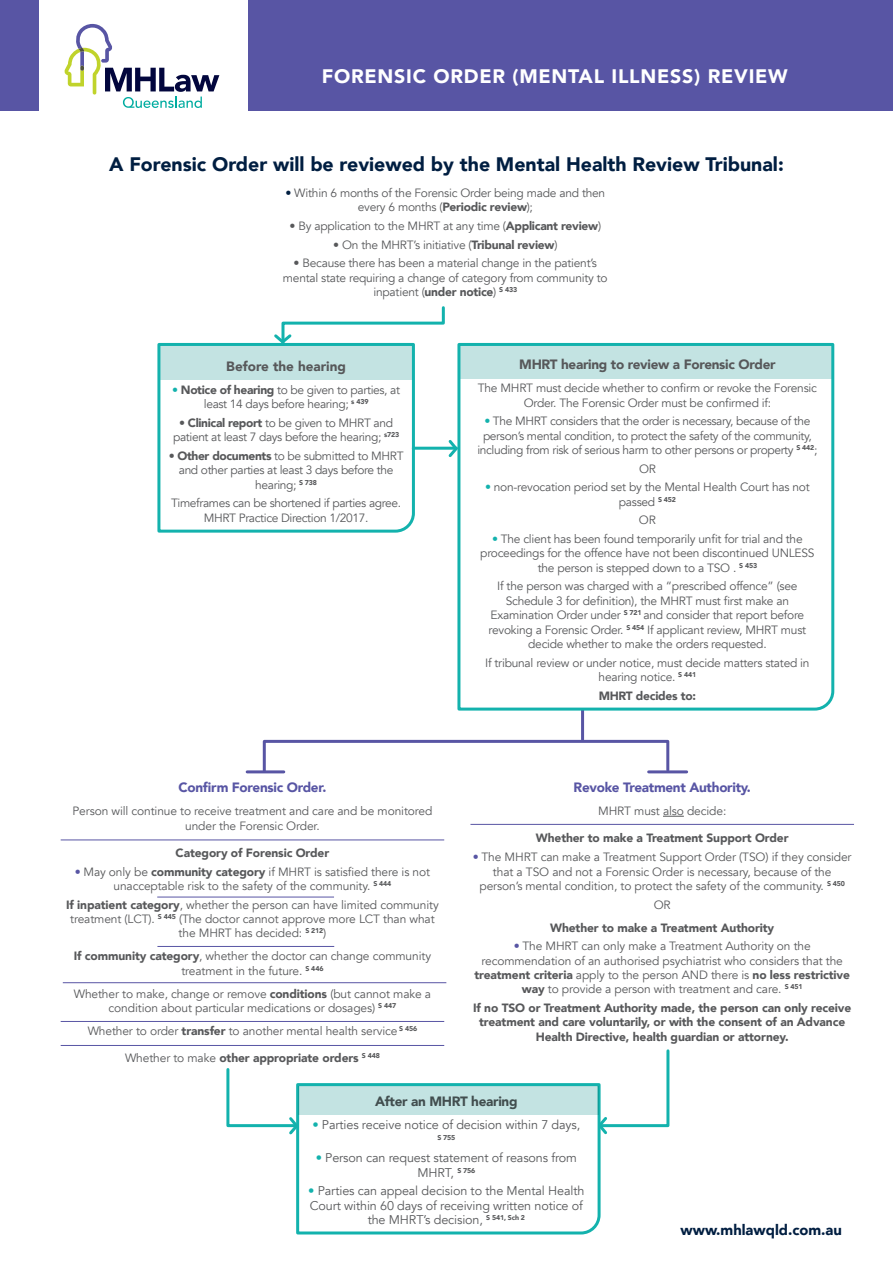
<style>
.page{position:relative;width:893px;height:1263px;background:#fff}
.page>*{position:absolute;margin:0;border:0;box-sizing:border-box;transform-origin:0 0}
.t1{font:900 19.5px "Avenir";color:#001e41}
.t2{font:900 19.5px "Avenir";letter-spacing:.04em;color:#fff}
.t3{font:900 14.7px "Avenir";color:#001e41}
.t4{font:900 13.5px "Avenir";letter-spacing:-.02em;color:#57585a}
.t5{font:900 13.5px "Avenir";letter-spacing:-.02em;color:#5855a4}
.t6{font:900 13.5px "Avenir";color:#57585a}
.t7{font:12.6px/14.4px "Avenir";letter-spacing:-.01em;color:#57585a;text-align:center}
.t8{font:12px/14.4px "Avenir";letter-spacing:-.02em;color:#57585a;text-align:center}
.t9{font:900 12px/14.4px "Avenir";letter-spacing:-.01em;color:#57585a;text-align:center}
.t10{font:900 7.05px "Avenir";color:#57585a}
.s1{color:#001e41}
.s2{font-weight:900}
.s3{color:#13b2ad}
.s4{color:#5855a4}
.s5{font-weight:400}
</style>
<div class="page">
<hr style="left:581px;top:710px;width:3px;height:30px;background:#5855a4">
<svg style="left:663px;top:816px;width:21px;height:1px"></svg>
<svg style="left:157px;top:342px;width:259px;height:191px"></svg>
<svg style="left:65px;top:24px;width:154px;height:84px"></svg>
<svg style="left:457px;top:342px;width:378px;height:370px"></svg>
<div style="left:248px;top:0;width:645px;height:111px;background:#5855a4"></div>
<div style="left:0;top:0;width:38px;height:111px;background:#5855a4"></div>
<hr style="left:413px;top:447px;width:43px;height:3px;background:#13b2ad">
<svg style="left:296px;top:1083px;width:305px;height:152px"></svg>
<hr style="left:61px;top:839px;width:383px;height:1px;background:#5855a4">
<hr style="left:157px;top:946px;width:177px;height:1px;background:#5855a4">
<hr style="left:63px;top:982px;width:383px;height:1px;background:#5855a4">
<hr style="left:61px;top:1021px;width:383px;height:1px;background:#5855a4">
<hr style="left:61px;top:1045px;width:383px;height:1px;background:#5855a4">
<svg style="left:261px;top:738px;width:410px;height:36px"></svg>
<hr style="left:649px;top:770px;width:38px;height:3px;background:#5855a4">
<hr style="left:247px;top:770px;width:37px;height:3px;background:#5855a4">
<svg style="left:446px;top:437px;width:14px;height:23px"></svg>
<svg style="left:271px;top:306px;width:174px;height:41px"></svg>
<hr style="left:470px;top:824px;width:384px;height:1px;background:#5855a4">
<div style="left:298px;top:1086px;width:301px;height:28px;background:#c3e3e2"></div>
<svg style="left:596px;top:1049px;width:74px;height:88px"></svg>
<svg style="left:226px;top:1068px;width:75px;height:69px"></svg>
<hr style="left:157px;top:897px;width:177px;height:1px;background:#5855a4">
<p class="t2" style="left:322px;top:59px;width:468px">FORENSIC ORDER (MENTAL ILLNESS) REVIEW</p>
<p class="t1" style="left:109px;top:147px;width:676px">A Forensic Order will be reviewed by the Mental Health Review Tribunal:</p>
<p class="t8" style="left:285px;top:186px;width:321px"><span class="s1">•</span> Within 6 months of the Forensic Order being made and then every 6 months (<span class="s2">Periodic review</span>);</p>
<p class="t8" style="left:290px;top:219px;width:313px">• By application to the MHRT at any time (<span class="s2">Applicant review</span>)</p>
<p class="t8" style="left:333px;top:237px;width:226px">• On the MHRT’s initiative (<span class="s2">Tribunal review</span>)</p>
<p class="t8" style="left:283px;top:256px;width:326px">• Because there has been a material change in the patient’s mental state requiring a change of category from community to inpatient (<span class="s2">under notice</span>) <sup>S</sup> <sup>433</sup></p>
<p class="t6" style="left:226px;top:354px;width:121px">Before the hearing</p>
<p class="t8" style="left:172px;top:382px;width:229px"><span class="s3">•</span> <span class="s2">Notice of hearing</span> to be given to parties, at least 14 days before hearing; <sup>s</sup> <sup>439</sup></p>
<p class="t8" style="left:173px;top:416px;width:228px">• <span class="s2">Clinical report</span> to be given to MHRT and patient at least 7 days before the hearing; <sup>s723</sup></p>
<p class="t8" style="left:169px;top:449px;width:236px">• <span class="s2">Other documents</span> to be submitted to MHRT and other parties at least 3 days before the hearing; <sup>S</sup> <sup>738</sup></p>
<p class="t8" style="left:171px;top:496px;width:232px">Timeframes can be shortened if parties agree.<br>MHRT Practice Direction 1/2017.</p>
<p class="t5" style="left:179px;top:776px;width:149px">Confirm Forensic Order.</p>
<p class="t8" style="left:73px;top:804px;width:361px">Person will continue to receive treatment and care and be monitored under the Forensic Order.</p>
<p class="t9" style="left:176px;top:845px;width:155px">Category of Forensic Order</p>
<p class="t8" style="left:75px;top:864px;width:357px"><span class="s4">•</span> May only be <span class="s2">community category</span> if MHRT is satisfied there is not unacceptable risk to the safety of the community. <sup>S</sup> <sup>444</sup></p>
<p class="t8" style="left:66px;top:897px;width:374px"><span class="s2">If inpatient category</span>, whether the person can have limited community treatment (LCT). <sup>S</sup> <sup>445</sup> (The doctor cannot approve more LCT than what the MHRT has decided: <sup>S</sup> <sup>212</sup>)</p>
<p class="t8" style="left:74px;top:949px;width:359px"><span class="s2">If community category</span>, whether the doctor can change community treatment in the future. <sup>S</sup> <sup>446</sup></p>
<p class="t8" style="left:74px;top:986px;width:359px">Whether to make, change or remove <span class="s2">conditions</span> (but cannot make a condition about particular medications or dosages) <sup>S</sup> <sup>447</sup></p>
<p class="t8" style="left:88px;top:1024px;width:331px">Whether to order <span class="s2">transfer</span> to another mental health service <sup>S</sup> <sup>456</sup></p>
<p class="t9" style="left:125px;top:1050px;width:256px"><span class="s5">Whether to make</span> other appropriate orders <sup>S</sup> <sup>448</sup></p>
<p class="t4" style="left:519px;top:353px;width:258px">MHRT hearing to review a Forensic Order</p>
<p class="t8" style="left:478px;top:381px;width:341px">The MHRT must decide whether to confirm or revoke the Forensic<br>Order. The Forensic Order must be confirmed if:</p>
<p class="t8" style="left:477px;top:414px;width:342px"><span class="s3">•</span> The MHRT considers that the order is necessary, because of the person’s mental condition, to protect the safety of the community, including from risk of serious harm to other persons or property <sup>S</sup> <sup>442</sup>;</p>
<p class="t8" style="left:639px;top:461px;width:18px">OR</p>
<p class="t8" style="left:485px;top:480px;width:326px"><span class="s3">•</span> non-revocation period set by the Mental Health Court has not passed <sup>S</sup> <sup>452</sup></p>
<p class="t8" style="left:639px;top:513px;width:18px">OR</p>
<p class="t8" style="left:480px;top:532px;width:336px"><span class="s3">•</span> The client has been found temporarily unfit for trial and the proceedings for the offence have not been discontinued UNLESS the person is stepped down to a TSO . <sup>S</sup> <sup>453</sup></p>
<p class="t8" style="left:489px;top:579px;width:319px">If the person was charged with a “prescribed offence” (see Schedule 3 for definition), the MHRT must first make an Examination Order under <sup>S</sup> <sup>721</sup> and consider that report before revoking a Forensic Order. <sup>S</sup> <sup>454</sup> If applicant review, MHRT must decide whether to make the orders requested.</p>
<p class="t8" style="left:485px;top:656px;width:326px">If tribunal review or under notice, must decide matters stated in hearing notice. <sup>S</sup> <sup>441</sup></p>
<p class="t9" style="left:599px;top:688px;width:99px">MHRT decides to:</p>
<p class="t5" style="left:573px;top:776px;width:179px">Revoke Treatment Authority.</p>
<p class="t8" style="left:598px;top:804px;width:130px">MHRT must also decide:</p>
<p class="t9" style="left:536px;top:831px;width:254px">Whether to make a Treatment Support Order</p>
<p class="t8" style="left:473px;top:850px;width:380px"><span class="s4">•</span> The MHRT can make a Treatment Support Order (TSO) if they consider that a TSO and not a Forensic Order is necessary, because of the person’s mental condition, to protect the safety of the community. <sup>S</sup> <sup>450</sup></p>
<p class="t8" style="left:654px;top:897px;width:19px">OR</p>
<p class="t9" style="left:550px;top:920px;width:226px">Whether to make a Treatment Authority</p>
<p class="t8" style="left:474px;top:939px;width:377px"><span class="s4">•</span> The MHRT can only make a Treatment Authority on the recommendation of an authorised psychiatrist who considers that the <span class="s2">treatment criteria</span> apply to the person AND there is <span class="s2">no less restrictive way</span> to provide a person with treatment and care. <sup>S</sup> <sup>451</sup></p>
<p class="t9" style="left:473px;top:1000px;width:380px">If no TSO or Treatment Authority made, the person can only receive treatment and care voluntarily, or with the consent of an Advance<br>Health Directive, health guardian or attorney.</p>
<p class="t4" style="left:375px;top:1090px;width:144px">After an MHRT hearing</p>
<p class="t7" style="left:312px;top:1118px;width:269px"><span class="s3">•</span> Parties receive notice of decision within 7 days,</p>
<p class="t10" style="left:437px;top:1131px;width:19px">S 755</p>
<p class="t7" style="left:316px;top:1151px;width:263px"><span class="s3">•</span> Person can request statement of reasons from<br>MHRT, <sup>S</sup> <sup>756</sup></p>
<p class="t7" style="left:308px;top:1184px;width:278px"><span class="s3">•</span> Parties can appeal decision to the Mental Health<br>Court within 60 days of receiving written notice of the MHRT’s decision, <sup>S</sup> <sup>541,</sup> <sup>Sch</sup> <sup>2</sup></p>
<p class="t3" style="left:680px;top:1217px;width:163px">www.mhlawqld.com.au</p>
</div>
